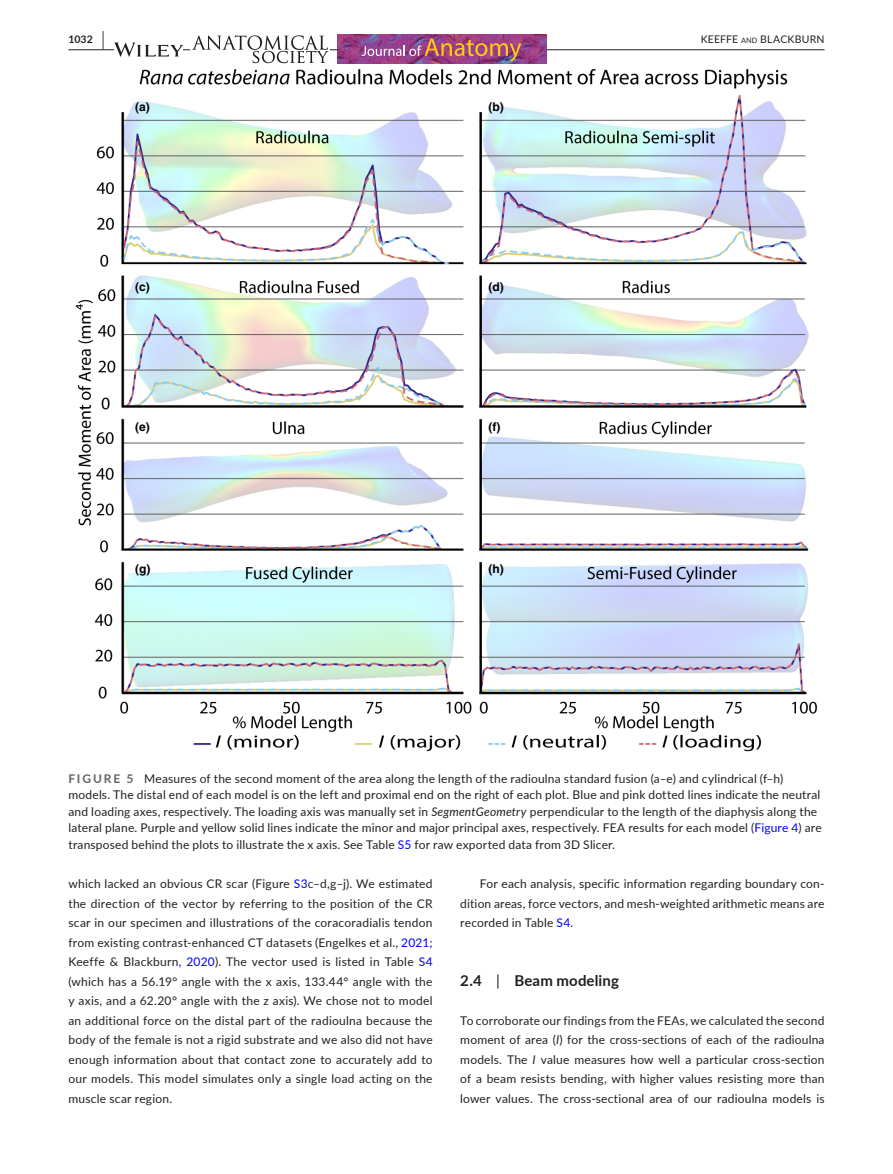
<style>
.page{position:relative;width:893px;height:1174px;background:#fff}
.page>*{position:absolute;margin:0;border:0;box-sizing:border-box;transform-origin:0 0}
.t1{font:700 15px "Lato";letter-spacing:.01em;color:#231f20}
.t2{font:12px/19.5px "Lato";letter-spacing:.015em;color:#231f20;text-align:justify}
.t3{font:700 12px "Helvetica";color:#000}
.t4{font:10.5px "Lato";letter-spacing:.02em;color:#231f20}
.t5{font:700 10.5px "Lato";color:#231f20}
.s1{font-size:19.5px}
.s2{font-size:7.35px}
.s3{font-weight:700;color:#636366}
.s4{font-style:italic}
.s5{color:#00f}
.s6{font-weight:400}
</style>
<div class="page">
<hr style="left:68px;top:49px;width:756px;height:1px;background:#231f20">
<svg style="left:114px;top:42px;width:69px;height:15px"></svg>
<img style="left:191px;top:35px;width:139px;height:29px">
<img style="left:337px;top:34px;width:209px;height:30px">
<img style="left:362px;top:39px;width:159px;height:22px">
<img style="left:76px;top:69px;width:741px;height:682px">
<p class="t5" style="left:68px;top:31px;width:37px">1032 <span class="s1">|</span></p>
<p class="t4" style="left:701px;top:31px;width:125px">KEEFFE <span class="s2">and</span> BLACKBURN</p>
<p class="t3" style="left:135px;top:99px;width:16px">(a)</p>
<p class="t3" style="left:489px;top:99px;width:17px">(b)</p>
<p class="t3" style="left:135px;top:279px;width:16px">(c)</p>
<p class="t3" style="left:489px;top:279px;width:17px">(d)</p>
<p class="t3" style="left:135px;top:419px;width:16px">(e)</p>
<p class="t3" style="left:489px;top:419px;width:13px">(f)</p>
<p class="t3" style="left:135px;top:561px;width:17px">(g)</p>
<p class="t3" style="left:489px;top:561px;width:17px">(h)</p>
<p class="t2" style="left:68px;top:769px;width:755px;line-height:16.5px;text-align:left"><span class="s3">FIGURE 5</span> Measures of the second moment of the area along the length of the radioulna standard fusion (a–e) and cylindrical (f–h) models. The distal end of each model is on the left and proximal end on the right of each plot. Blue and pink dotted lines indicate the neutral and loading axes, respectively. The loading axis was manually set in <span class="s4">SegmentGeometry</span> perpendicular to the length of the diaphysis along the lateral plane. Purple and yellow solid lines indicate the minor and major principal axes, respectively. FEA results for each model (<span class="s5">Figure 4</span>) are transposed behind the plots to illustrate the x axis. See Table <span class="s5">S5</span> for raw exported data from 3D Slicer.</p>
<p class="t2" style="left:68px;top:873px;width:366px">which lacked an obvious CR scar (Figure <span class="s5">S3</span>c–d,g–j). We estimated the direction of the vector by referring to the position of the CR scar in our specimen and illustrations of the coracoradialis tendon from existing contrast-enhanced CT datasets (Engelkes et al., <span class="s5">2021</span>; Keeffe &amp; Blackburn, <span class="s5">2020</span>). The vector used is listed in Table <span class="s5">S4 </span>(which has a 56.19° angle with the x axis, 133.44° angle with the y axis, and a 62.20° angle with the z axis). We chose not to model an additional force on the distal part of the radioulna because the body of the female is not a rigid substrate and we also did not have enough information about that contact zone to accurately add to our models. This model simulates only a single load acting on the muscle scar region.</p>
<p class="t2" style="left:460px;top:873px;width:366px;text-indent:20px">For each analysis, specific information regarding boundary con&shy;dition areas, force vectors, and mesh-weighted arithmetic means are recorded in Table <span class="s5">S4</span>.</p>
<p class="t1" style="left:460px;top:969px;width:160px">2.4 <span class="s6">|</span> Beam modeling</p>
<p class="t2" style="left:460px;top:1010px;width:366px">To corroborate our findings from the FEAs, we calculated the second moment of area (<span class="s4">I</span>) for the cross-sections of each of the radioulna models. The <span class="s4">I</span> value measures how well a particular cross-section of a beam resists bending, with higher values resisting more than lower values. The cross-sectional area of our radioulna models is</p>
</div>
